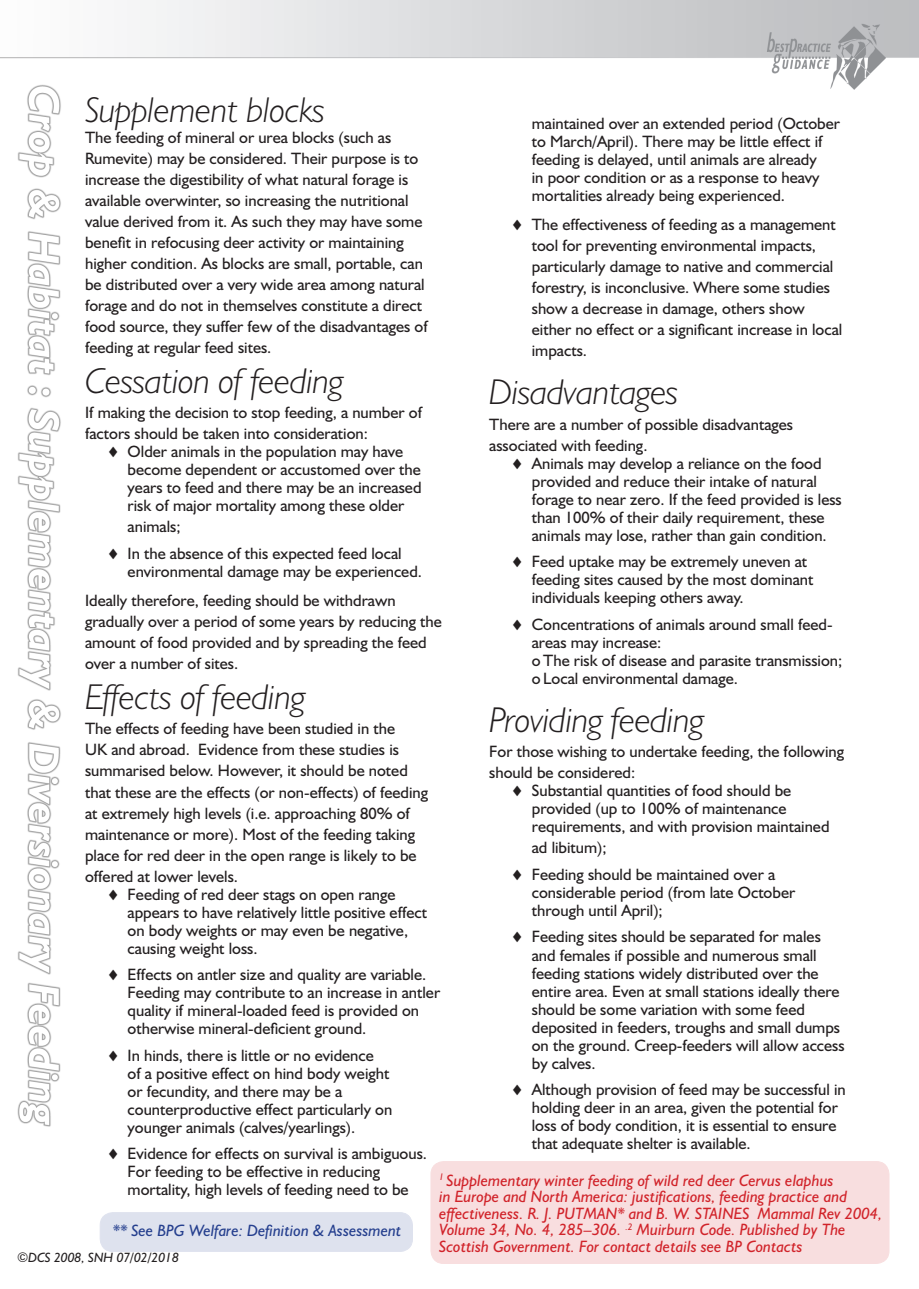
<style>
.page{position:relative;width:919px;height:1289px;background:#fff}
.page>*{position:absolute;margin:0;border:0;box-sizing:border-box;transform-origin:0 0}
.headerMin{font:italic 300 36px "Humanist 521 BT";letter-spacing:-.005em;color:#231f20}
.t1{font:16.5px/18px "Humanist 521 BT";color:#231f20}
.linksBlue{font:italic 16.5px/16.5px "Humanist 521 BT";color:#d1232a}
.linksBlue-2{font:italic 16.5px "Humanist 521 BT";color:#253f8e}
.t2{font:italic 13.5px "Humanist 521 BT";color:#231f20}
</style>
<div class="page">
<img style="left:17px;top:101px;width:873px;height:1163px">
<img style="left:0;top:0;width:918px;height:101px">
<div style="left:431px;top:1161px;width:457px;height:102px;background:#f8dedf;border-radius:13px"></div>
<div style="left:431px;top:1161px;width:458px;height:102px;border:1px solid #d1232a;border-radius:13px"></div>
<div style="left:100px;top:1212px;width:312px;height:39px;background:#dee2ee;border-radius:13px"></div>
<div style="left:100px;top:1212px;width:312px;height:39px;border:1px solid #253f8e;border-radius:13px"></div>
<p class="headerMin" style="left:85px;top:88px;width:241px">Supplement blocks</p>
<p class="t1" style="left:85px;top:127px;width:344px;line-height:21px">The feeding of mineral or urea blocks (such as Rumevite) may be considered. Their purpose is to increase the digestibility of what natural forage is available overwinter, so increasing the nutritional value derived from it. As such they may have some benefit in refocusing deer activity or maintaining higher condition. As blocks are small, portable, can be distributed over a very wide area among natural forage and do not in themselves constitute a direct food source, they suffer few of the disadvantages of feeding at regular feed sites.</p>
<p class="headerMin" style="left:85px;top:359px;width:260px">Cessation of feeding</p>
<p class="t1" style="left:85px;top:402px;width:338px;line-height:21px">If making the decision to stop feeding, a number of factors should be taken into consideration:</p>
<p class="t1" style="left:128px;top:442px;width:295px;text-indent:-21px">♦ Older animals in the population may have become dependent or accustomed over the years to feed and there may be an increased risk of major mortality among these older</p>
<p class="t1" style="left:128px;top:517px;width:54px">animals;</p>
<p class="t1" style="left:128px;top:544px;width:296px;text-indent:-21px">♦ In the absence of this expected feed local environmental damage may be experienced.</p>
<p class="t1" style="left:85px;top:590px;width:358px;line-height:21px">Ideally therefore, feeding should be withdrawn gradually over a period of some years by reducing the amount of food provided and by spreading the feed over a number of sites.</p>
<p class="headerMin" style="left:85px;top:675px;width:222px">Effects of feeding</p>
<p class="t1" style="left:85px;top:718px;width:344px;line-height:21px">The effects of feeding have been studied in the<br>UK and abroad. Evidence from these studies is summarised below. However, it should be noted that these are the effects (or non-effects) of feeding at extremely high levels (i.e. approaching 80% of maintenance or more). Most of the feeding taking place for red deer in the open range is likely to be offered at lower levels.</p>
<p class="t1" style="left:128px;top:884px;width:301px;text-indent:-21px">♦ Feeding of red deer stags on open range appears to have relatively little positive effect on body weights or may even be negative, causing weight loss.</p>
<p class="t1" style="left:128px;top:965px;width:314px;text-indent:-21px">♦ Effects on antler size and quality are variable.<br>Feeding may contribute to an increase in antler quality if mineral-loaded feed is provided on otherwise mineral-deficient ground.</p>
<p class="t1" style="left:128px;top:1045px;width:266px;text-indent:-21px">♦ In hinds, there is little or no evidence<br>of a positive effect on hind body weight or fecundity, and there may be a counterproductive effect particularly on younger animals (calves/yearlings).</p>
<p class="t1" style="left:128px;top:1144px;width:301px;text-indent:-21px">♦ Evidence for effects on survival is ambiguous.<br>For feeding to be effective in reducing mortality, high levels of feeding need to be</p>
<p class="t1" style="left:531px;top:114px;width:310px">maintained over an extended period (October to March/April). There may be little effect if feeding is delayed, until animals are already<br>in poor condition or as a response to heavy mortalities already being experienced.</p>
<p class="t1" style="left:531px;top:214px;width:312px;line-height:21px;text-indent:-21px">♦ The effectiveness of feeding as a management tool for preventing environmental impacts, particularly damage to native and commercial forestry, is inconclusive. Where some studies show a decrease in damage, others show either no effect or a significant increase in local impacts.</p>
<p class="headerMin" style="left:489px;top:370px;width:191px">Disadvantages</p>
<p class="t1" style="left:489px;top:413px;width:305px;line-height:21px">There are a number of possible disadvantages associated with feeding.</p>
<p class="t1" style="left:531px;top:454px;width:311px;text-indent:-21px">♦ Animals may develop a reliance on the food provided and reduce their intake of natural forage to near zero. If the feed provided is less than 100% of their daily requirement, these animals may lose, rather than gain condition.</p>
<p class="t1" style="left:531px;top:552px;width:283px;text-indent:-21px">♦ Feed uptake may be extremely uneven at feeding sites caused by the most dominant individuals keeping others away.</p>
<p class="t1" style="left:531px;top:615px;width:312px;text-indent:-21px">♦ Concentrations of animals around small feed&shy;areas may increase:<br>o The risk of disease and parasite transmission; o Local environmental damage.</p>
<p class="headerMin" style="left:489px;top:698px;width:216px">Providing feeding</p>
<p class="t1" style="left:489px;top:741px;width:356px;line-height:21px">For those wishing to undertake feeding, the following should be considered:</p>
<p class="t1" style="left:531px;top:781px;width:299px;text-indent:-21px">♦ Substantial quantities of food should be provided (up to 100% of maintenance requirements, and with provision maintained</p>
<p class="t1" style="left:531px;top:838px;width:76px">ad libitum);</p>
<p class="t1" style="left:531px;top:865px;width:265px;text-indent:-21px">♦ Feeding should be maintained over a considerable period (from late October through until April);</p>
<p class="t1" style="left:531px;top:927px;width:314px;text-indent:-21px">♦ Feeding sites should be separated for males and females if possible and numerous small feeding stations widely distributed over the entire area. Even at small stations ideally there should be some variation with some feed deposited in feeders, troughs and small dumps on the ground. Creep-feeders will allow access by calves.</p>
<p class="t1" style="left:531px;top:1080px;width:315px;text-indent:-21px">♦ Although provision of feed may be successful in holding deer in an area, given the potential for loss of body condition, it is essential to ensure that adequate shelter is available.</p>
<p class="linksBlue" style="left:439px;top:1171px;width:444px"><sup>1</sup> Supplementary winter feeding of wild red deer Cervus elaphus<br>in Europe and North America: justifications, feeding practice and effectiveness. R. J. PUTMAN* and B. W. STAINES Mammal Rev 2004, Volume 34, No. 4, 285–306. <sup>.2</sup> Muirburn Code. Published by The Scottish Government. For contact details see BP Contacts</p>
<p class="linksBlue-2" style="left:113px;top:1220px;width:290px">** See BPG Welfare: Definition &amp; Assessment</p>
<p class="t2" style="left:17px;top:1248px;width:163px">©DCS 2008, SNH 07/02/2018</p>
</div>
